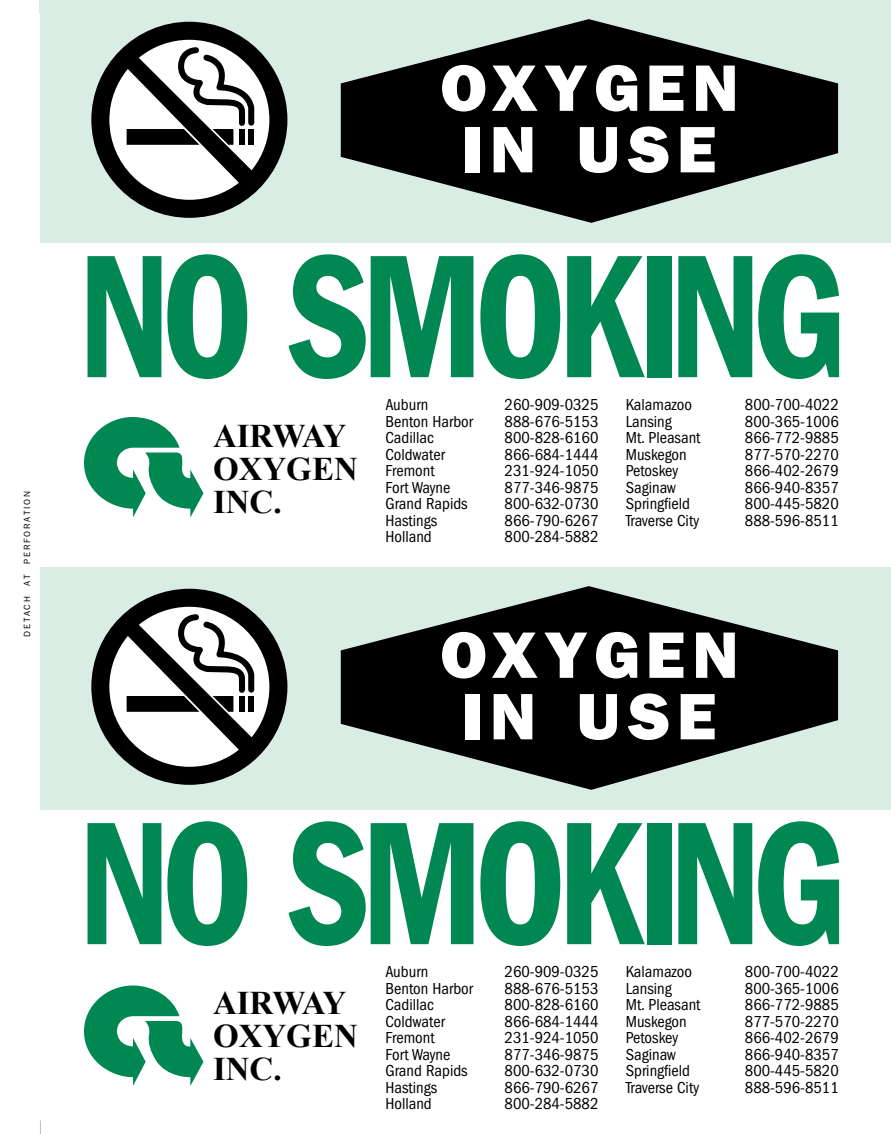
<style>
.page{position:relative;width:891px;height:1134px;background:#fff}
.page>*{position:absolute;margin:0;border:0;box-sizing:border-box;transform-origin:0 0}
.t1{font:181.5px "ITC Franklin Gothic Std Dm Cd";letter-spacing:-.06em;color:#008752;scale:.91 1}
.t2{font:66px/61.5px "ITC Franklin Gothic Std Hvy";letter-spacing:.1em;color:#fff;text-align:center}
.t3{font:700 33px/33px "Times New Roman";color:#000}
.t4{font:condensed 16.5px "ITC Franklin Gothic Std";color:#000}
.t5{font:9px "ITC Franklin Gothic Std";letter-spacing:.2em;color:#000}
</style>
<div class="page">
<svg style="left:40px;top:1120px;width:1px;height:14px"></svg>
<div style="left:40px;top:0;width:851px;height:243px;background:#d9ede5"></div>
<div style="left:91px;top:22px;width:196px;height:196px;background:#000;border-radius:50%"></div>
<svg style="left:109px;top:40px;width:160px;height:160px"></svg>
<div style="left:249px;top:129px;width:5px;height:16px;background:#000"></div>
<div style="left:239px;top:129px;width:5px;height:16px;background:#000"></div>
<svg style="left:84px;top:417px;width:119px;height:101px"></svg>
<svg style="left:340px;top:19px;width:499px;height:204px"></svg>
<div style="left:40px;top:567px;width:851px;height:243px;background:#d9ede5"></div>
<div style="left:91px;top:589px;width:196px;height:196px;background:#000;border-radius:50%"></div>
<svg style="left:109px;top:607px;width:160px;height:160px"></svg>
<div style="left:249px;top:696px;width:5px;height:16px;background:#000"></div>
<div style="left:239px;top:696px;width:5px;height:16px;background:#000"></div>
<svg style="left:340px;top:586px;width:499px;height:204px"></svg>
<svg style="left:84px;top:986px;width:119px;height:100px"></svg>
<p class="t5" style="left:22px;top:637px;width:147px;rotate:-90deg">DETACH AT PERFORATION</p>
<h2 class="t2" style="left:440px;top:58px;width:299px">OXYGEN<br>IN USE</h2>
<h1 class="t1" style="left:78px;top:213px;width:847px">NO SMOKING</h1>
<h3 class="t3" style="left:213px;top:418px;width:146px">AIRWAY<br>OXYGEN<br>INC.</h3>
<p class="t4" style="left:386px;top:396px;width:44px">Auburn</p>
<p class="t4" style="left:505px;top:396px;width:95px">260-909-0325</p>
<p class="t4" style="left:386px;top:412px;width:89px">Benton Harbor</p>
<p class="t4" style="left:505px;top:412px;width:95px">888-676-5153</p>
<p class="t4" style="left:386px;top:429px;width:50px">Cadillac</p>
<p class="t4" style="left:505px;top:429px;width:95px">800-828-6160</p>
<p class="t4" style="left:386px;top:445px;width:61px">Coldwater</p>
<p class="t4" style="left:505px;top:445px;width:95px">866-684-1444</p>
<p class="t4" style="left:386px;top:462px;width:51px">Fremont</p>
<p class="t4" style="left:505px;top:462px;width:95px">231-924-1050</p>
<p class="t4" style="left:386px;top:478px;width:67px">Fort Wayne</p>
<p class="t4" style="left:505px;top:478px;width:95px">877-346-9875</p>
<p class="t4" style="left:386px;top:495px;width:84px">Grand Rapids</p>
<p class="t4" style="left:505px;top:495px;width:95px">800-632-0730</p>
<p class="t4" style="left:386px;top:511px;width:53px">Hastings</p>
<p class="t4" style="left:505px;top:511px;width:95px">866-790-6267</p>
<p class="t4" style="left:386px;top:528px;width:48px">Holland</p>
<p class="t4" style="left:505px;top:528px;width:95px">800-284-5882</p>
<p class="t4" style="left:626px;top:396px;width:68px">Kalamazoo</p>
<p class="t4" style="left:745px;top:396px;width:95px">800-700-4022</p>
<p class="t4" style="left:626px;top:412px;width:48px">Lansing</p>
<p class="t4" style="left:745px;top:412px;width:95px">800-365-1006</p>
<p class="t4" style="left:626px;top:429px;width:76px">Mt. Pleasant</p>
<p class="t4" style="left:745px;top:429px;width:95px">866-772-9885</p>
<p class="t4" style="left:626px;top:445px;width:62px">Muskegon</p>
<p class="t4" style="left:745px;top:445px;width:95px">877-570-2270</p>
<p class="t4" style="left:626px;top:462px;width:54px">Petoskey</p>
<p class="t4" style="left:745px;top:462px;width:95px">866-402-2679</p>
<p class="t4" style="left:626px;top:478px;width:52px">Saginaw</p>
<p class="t4" style="left:745px;top:478px;width:95px">866-940-8357</p>
<p class="t4" style="left:626px;top:495px;width:66px">Springfield</p>
<p class="t4" style="left:745px;top:495px;width:95px">800-445-5820</p>
<p class="t4" style="left:626px;top:511px;width:75px">Traverse City</p>
<p class="t4" style="left:745px;top:511px;width:95px">888-596-8511</p>
<h2 class="t2" style="left:440px;top:625px;width:299px">OXYGEN<br>IN USE</h2>
<h1 class="t1" style="left:78px;top:780px;width:847px">NO SMOKING</h1>
<h3 class="t3" style="left:213px;top:985px;width:146px">AIRWAY<br>OXYGEN<br>INC.</h3>
<p class="t4" style="left:386px;top:963px;width:44px">Auburn</p>
<p class="t4" style="left:505px;top:963px;width:95px">260-909-0325</p>
<p class="t4" style="left:386px;top:979px;width:89px">Benton Harbor</p>
<p class="t4" style="left:505px;top:979px;width:95px">888-676-5153</p>
<p class="t4" style="left:386px;top:996px;width:50px">Cadillac</p>
<p class="t4" style="left:505px;top:996px;width:95px">800-828-6160</p>
<p class="t4" style="left:386px;top:1012px;width:61px">Coldwater</p>
<p class="t4" style="left:505px;top:1012px;width:95px">866-684-1444</p>
<p class="t4" style="left:386px;top:1029px;width:51px">Fremont</p>
<p class="t4" style="left:505px;top:1029px;width:95px">231-924-1050</p>
<p class="t4" style="left:386px;top:1045px;width:67px">Fort Wayne</p>
<p class="t4" style="left:505px;top:1045px;width:95px">877-346-9875</p>
<p class="t4" style="left:386px;top:1062px;width:84px">Grand Rapids</p>
<p class="t4" style="left:505px;top:1062px;width:95px">800-632-0730</p>
<p class="t4" style="left:386px;top:1078px;width:53px">Hastings</p>
<p class="t4" style="left:505px;top:1078px;width:95px">866-790-6267</p>
<p class="t4" style="left:386px;top:1095px;width:48px">Holland</p>
<p class="t4" style="left:505px;top:1095px;width:95px">800-284-5882</p>
<p class="t4" style="left:626px;top:963px;width:68px">Kalamazoo</p>
<p class="t4" style="left:745px;top:963px;width:95px">800-700-4022</p>
<p class="t4" style="left:626px;top:979px;width:48px">Lansing</p>
<p class="t4" style="left:745px;top:979px;width:95px">800-365-1006</p>
<p class="t4" style="left:626px;top:996px;width:76px">Mt. Pleasant</p>
<p class="t4" style="left:745px;top:996px;width:95px">866-772-9885</p>
<p class="t4" style="left:626px;top:1012px;width:62px">Muskegon</p>
<p class="t4" style="left:745px;top:1012px;width:95px">877-570-2270</p>
<p class="t4" style="left:626px;top:1029px;width:54px">Petoskey</p>
<p class="t4" style="left:745px;top:1029px;width:95px">866-402-2679</p>
<p class="t4" style="left:626px;top:1045px;width:52px">Saginaw</p>
<p class="t4" style="left:745px;top:1045px;width:95px">866-940-8357</p>
<p class="t4" style="left:626px;top:1062px;width:66px">Springfield</p>
<p class="t4" style="left:745px;top:1062px;width:95px">800-445-5820</p>
<p class="t4" style="left:626px;top:1078px;width:75px">Traverse City</p>
<p class="t4" style="left:745px;top:1078px;width:95px">888-596-8511</p>
</div>
